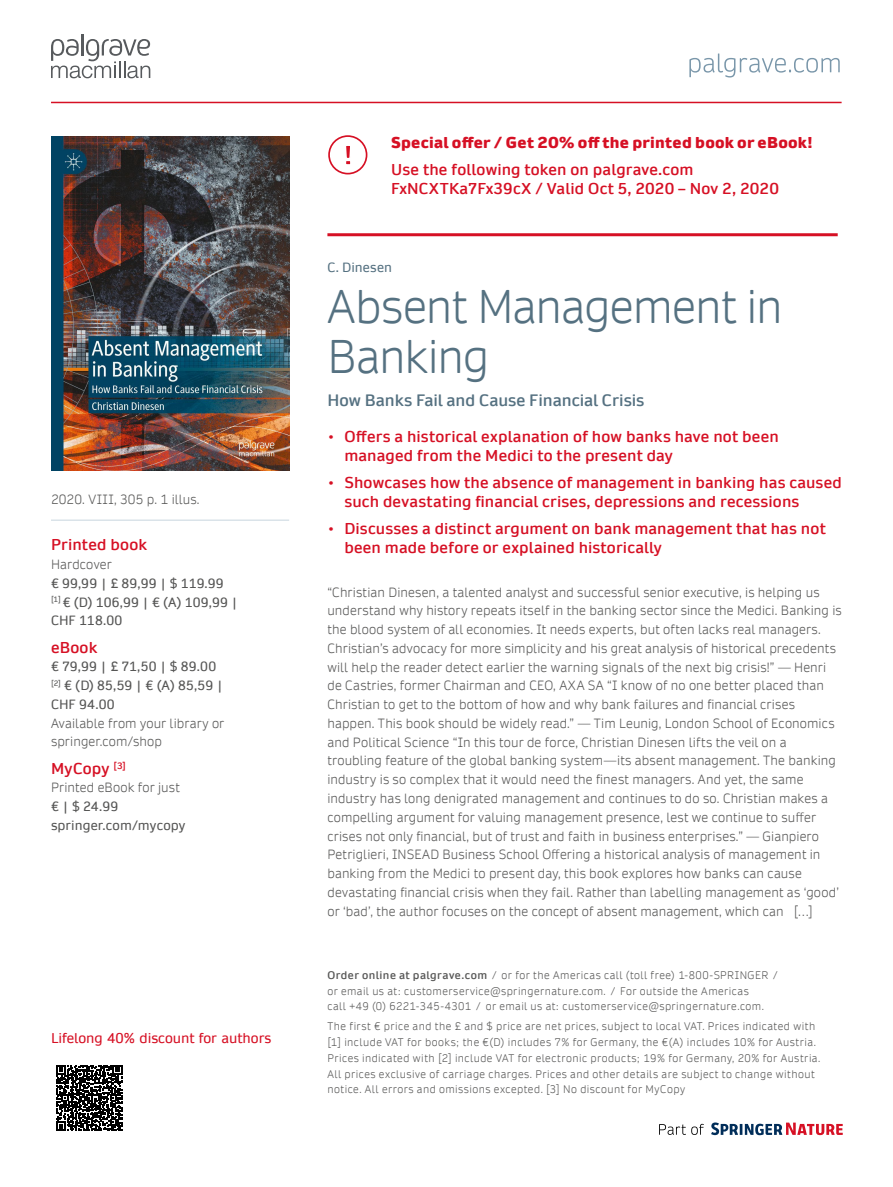
<style>
.page{position:relative;width:893px;height:1187px;background:#fff}
.page>*{position:absolute;margin:0;border:0;box-sizing:border-box;transform-origin:0 0}
.t1{font:300 45px/49.5px "Daytona Pro";letter-spacing:-.025em;color:#557181}
.t2{font:600 15.75px "Daytona Pro";letter-spacing:-.005em;color:#557181}
.t3{font:600 15px/18.8px "Daytona Pro";letter-spacing:.01em;color:#d61024}
.t4{font:900 15px "Daytona Pro";letter-spacing:.02em;color:#d61024}
.t5{font:13.5px "Daytona Pro";color:#d61024}
.t6{font:300 12.75px/18.8px "Daytona Pro";letter-spacing:.01em;color:#565655}
.t7{font:12.75px/18.8px "Daytona Pro";letter-spacing:.01em;color:#565655}
.t8{font:12.75px "Daytona Pro";letter-spacing:.01em;color:#557181}
.t9{font:300 10.5px/15.8px "Daytona Pro";letter-spacing:.045em;color:#565655}
.s1{font-weight:300}
.s2{font-weight:600}
</style>
<div class="page">
<svg style="left:56px;top:1065px;width:66px;height:65px"></svg>
<div style="left:328px;top:135px;width:39px;height:39px;border:2px solid #d61024;border-radius:50%"></div>
<svg style="left:346px;top:146px;width:5px;height:19px"></svg>
<hr style="left:327px;top:233px;width:511px;height:3px;background:#d61024">
<svg style="left:689px;top:53px;width:151px;height:24px"></svg>
<hr style="left:51px;top:102px;width:791px;height:1px;background:#d61024">
<hr style="left:81px;top:34px;width:2px;height:21px;background:#575a5d">
<svg style="left:51px;top:39px;width:99px;height:39px"></svg>
<hr style="left:51px;top:519px;width:238px;height:2px;background:#dae3e9">
<img style="left:51px;top:136px;width:238px;height:335px">
<svg style="left:711px;top:1122px;width:132px;height:13px"></svg>
<svg style="left:659px;top:1123px;width:45px;height:11px"></svg>
<p class="t6" style="left:51px;top:490px;width:150px">2020. VIII, 305 p. 1 illus.</p>
<p class="t3" style="left:51px;top:535px;width:97px">Printed book</p>
<p class="t6" style="left:51px;top:555px;width:62px">Hardcover</p>
<p class="t7" style="left:51px;top:573px;width:189px">€ 99,99 | £ 89,99 | $ 119.99<br><sup>[1]</sup> € (D) 106,99 | € (A) 109,99 |<br>CHF 118.00</p>
<p class="t3" style="left:51px;top:637px;width:48px">eBook</p>
<p class="t7" style="left:51px;top:657px;width:174px">€ 79,99 | £ 71,50 | $ 89.00 <sup>[2]</sup> € (D) 85,59 | € (A) 85,59 |<br>CHF 94.00</p>
<p class="t6" style="left:51px;top:713px;width:175px">Available from your library or springer.com/shop</p>
<p class="t3" style="left:51px;top:758px;width:76px">MyCopy <sup>[3]</sup></p>
<p class="t6" style="left:51px;top:778px;width:130px">Printed eBook for just</p>
<p class="t7" style="left:51px;top:796px;width:136px">€ | $ 24.99 springer.com/mycopy</p>
<p class="t5" style="left:51px;top:1028px;width:222px">Lifelong 40% discount for authors</p>
<p class="t4" style="left:391px;top:132px;width:423px">Special offer / Get 20% off the printed book or eBook!</p>
<p class="t3" style="left:391px;top:160px;width:389px">Use the following token on palgrave.com<br>FxNCXTKa7Fx39cX / Valid Oct 5, 2020 – Nov 2, 2020</p>
<p class="t8" style="left:327px;top:258px;width:66px">C. Dinesen</p>
<h1 class="t1" style="left:327px;top:282px;width:457px">Absent Management in<br>Banking</h1>
<p class="t2" style="left:327px;top:390px;width:318px">How Banks Fail and Cause Financial Crisis</p>
<p class="t3" style="left:344px;top:427px;width:436px;text-indent:-17px"><span class="s1">•</span> Offers a historical explanation of how banks have not been managed from the Medici to the present day</p>
<p class="t3" style="left:344px;top:473px;width:499px;text-indent:-17px"><span class="s1">•</span> Showcases how the absence of management in banking has caused such devastating financial crises, depressions and recessions</p>
<p class="t3" style="left:344px;top:519px;width:483px;text-indent:-17px"><span class="s1">•</span> Discusses a distinct argument on bank management that has not been made before or explained historically</p>
<p class="t6" style="left:327px;top:582px;width:516px">“Christian Dinesen, a talented analyst and successful senior executive, is helping us understand why history repeats itself in the banking sector since the Medici. Banking is the blood system of all economies. It needs experts, but often lacks real managers.<br>Christian’s advocacy for more simplicity and his great analysis of historical precedents will help the reader detect earlier the warning signals of the next big crisis!” — Henri de Castries, former Chairman and CEO, AXA SA “I know of no one better placed than Christian to get to the bottom of how and why bank failures and financial crises happen. This book should be widely read.” — Tim Leunig, London School of Economics and Political Science “In this tour de force, Christian Dinesen lifts the veil on a troubling feature of the global banking system—its absent management. The banking industry is so complex that it would need the finest managers. And yet, the same industry has long denigrated management and continues to do so. Christian makes a compelling argument for valuing management presence, lest we continue to suffer crises not only financial, but of trust and faith in business enterprises.” — Gianpiero Petriglieri, INSEAD Business School Offering a historical analysis of management in banking from the Medici to present day, this book explores how banks can cause devastating financial crisis when they fail. Rather than labelling management as ‘good’ or ‘bad’, the author focuses on the concept of absent management, which can […]</p>
<p class="t9" style="left:327px;top:967px;width:452px"><span class="s2">Order online at palgrave.com</span> / or for the Americas call (toll free) 1-800-SPRINGER / or email us at: customerservice@springernature.com. / For outside the Americas<br>call +49 (0) 6221-345-4301 / or email us at: customerservice@springernature.com.</p>
<p class="t9" style="left:327px;top:1018px;width:494px">The first € price and the £ and $ price are net prices, subject to local VAT. Prices indicated with [1] include VAT for books; the €(D) includes 7% for Germany, the €(A) includes 10% for Austria.<br>Prices indicated with [2] include VAT for electronic products; 19% for Germany, 20% for Austria.<br>All prices exclusive of carriage charges. Prices and other details are subject to change without notice. All errors and omissions excepted. [3] No discount for MyCopy</p>
</div>
